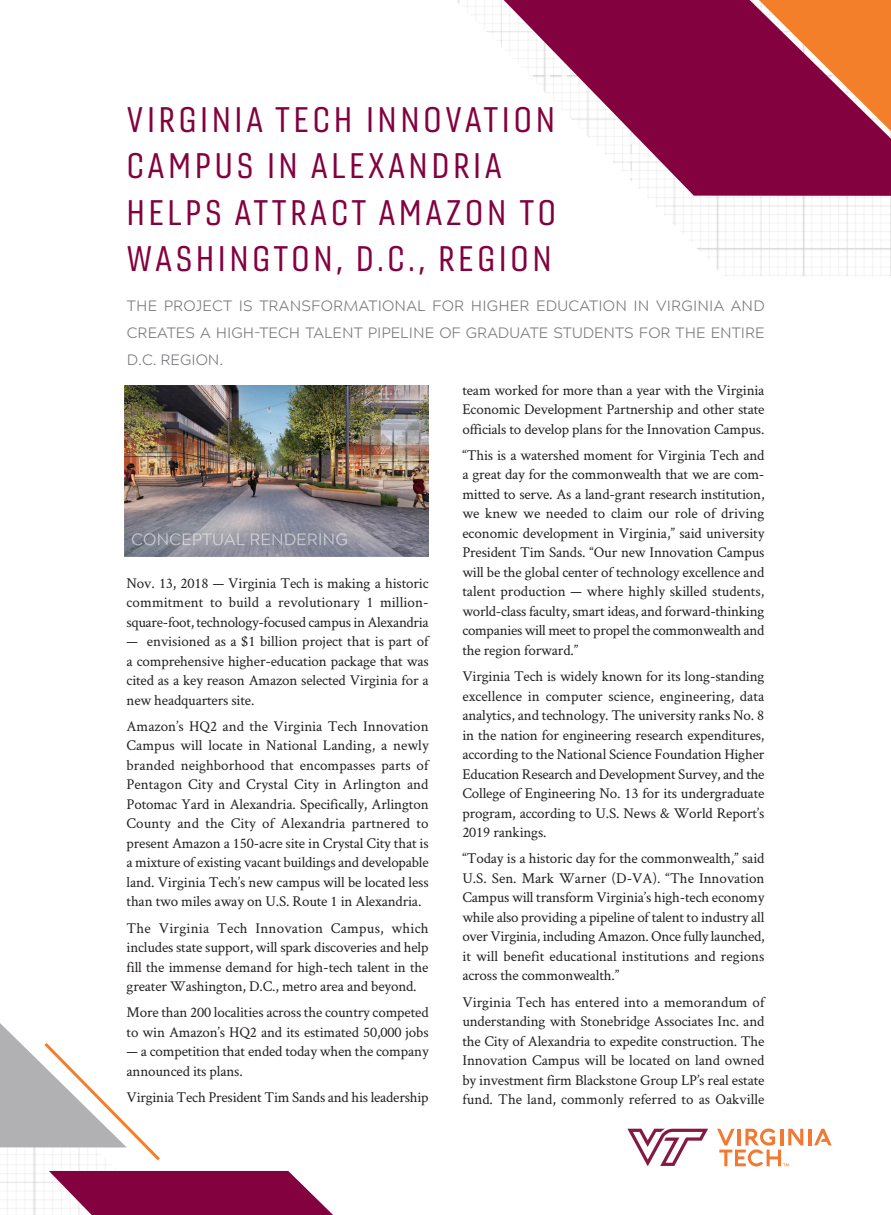
<style>
.page{position:relative;width:891px;height:1215px;background:#fff}
.page>*{position:absolute;margin:0;border:0;box-sizing:border-box;transform-origin:0 0}
.t1{font:34.5px/46.5px "Gineso Con Reg";letter-spacing:.12em;color:#83013e}
.Body_Copy{font:15px/19.5px "Crimson Text";letter-spacing:-.01em;color:#231f20;text-align:justify}
.t2{font:300 15px/27px "Acherus Grotesque";color:#76777a;text-align:justify}
</style>
<div class="page">
<img style="left:457px;top:0;width:434px;height:276px">
<img style="left:0;top:1164px;width:116px;height:51px">
<svg style="left:49px;top:1171px;width:284px;height:44px;background:#95275b"></svg>
<svg style="left:627px;top:1129px;width:81px;height:37px"></svg>
<hr style="left:808px;top:1129px;width:4px;height:16px;background:#f37932">
<svg style="left:814px;top:1129px;width:18px;height:16px"></svg>
<svg style="left:717px;top:1129px;width:86px;height:37px"></svg>
<svg style="left:0;top:1023px;width:160px;height:141px"></svg>
<svg style="left:504px;top:0;width:387px;height:196px;fill:#83013e"></svg>
<img style="left:125px;top:386px;width:304px;height:171px">
<p class="t1" style="left:127px;top:96px;width:431px">VIRGINIA TECH INNOVATION<br>CAMPUS IN ALEXANDRIA<br>HELPS ATTRACT AMAZON TO<br>WASHINGTON, D.C., REGION</p>
<p class="t2" style="left:127px;top:291px;width:639px">THE PROJECT IS TRANSFORMATIONAL FOR HIGHER EDUCATION IN VIRGINIA AND CREATES A HIGH-TECH TALENT PIPELINE OF GRADUATE STUDENTS FOR THE ENTIRE D.C. REGION.</p>
<p class="Body_Copy" style="left:127px;top:573px;width:304px">Nov. 13, 2018 — Virginia Tech is making a historic commitment to build a revolutionary 1 million&shy;square-foot, technology-focused campus in Alexandria</p>
<p class="Body_Copy" style="left:127px;top:631px;width:304px">— envisioned as a $1 billion project that is part of a comprehensive higher-education package that was cited as a key reason Amazon selected Virginia for a new headquarters site.</p>
<p class="Body_Copy" style="left:127px;top:716px;width:304px">Amazon’s HQ2 and the Virginia Tech Innovation Campus will locate in National Landing, a newly branded neighborhood that encompasses parts of Pentagon City and Crystal City in Arlington and Potomac Yard in Alexandria. Specifically, Arlington County and the City of Alexandria partnered to present Amazon a 150-acre site in Crystal City that is a mixture of existing vacant buildings and developable land. Virginia Tech’s new campus will be located less than two miles away on U.S. Route 1 in Alexandria.</p>
<p class="Body_Copy" style="left:127px;top:918px;width:304px">The Virginia Tech Innovation Campus, which includes state support, will spark discoveries and help fill the immense demand for high-tech talent in the greater Washington, D.C., metro area and beyond.</p>
<p class="Body_Copy" style="left:127px;top:1002px;width:304px">More than 200 localities across the country competed to win Amazon’s HQ2 and its estimated 50,000 jobs</p>
<p class="Body_Copy" style="left:127px;top:1041px;width:304px">— a competition that ended today when the company announced its plans.</p>
<p class="Body_Copy" style="left:127px;top:1087px;width:304px">Virginia Tech President Tim Sands and his leadership</p>
<p class="Body_Copy" style="left:462px;top:379px;width:304px">team worked for more than a year with the Virginia Economic Development Partnership and other state officials to develop plans for the Innovation Campus.</p>
<p class="Body_Copy" style="left:462px;top:445px;width:304px">“This is a watershed moment for Virginia Tech and a great day for the commonwealth that we are com&shy;mitted to serve. As a land-grant research institution, we knew we needed to claim our role of driving economic development in Virginia,” said university President Tim Sands. “Our new Innovation Campus will be the global center of technology excellence and talent production — where highly skilled students, world-class faculty, smart ideas, and forward-thinking companies will meet to propel the commonwealth and the region forward.”</p>
<p class="Body_Copy" style="left:462px;top:666px;width:304px">Virginia Tech is widely known for its long-standing excellence in computer science, engineering, data analytics, and technology. The university ranks No. 8 in the nation for engineering research expenditures, according to the National Science Foundation Higher Education Research and Development Survey, and the College of Engineering No. 13 for its undergraduate program, according to U.S. News &amp; World Report’s 2019 rankings.</p>
<p class="Body_Copy" style="left:462px;top:848px;width:304px">“Today is a historic day for the commonwealth,” said U.S. Sen. Mark Warner (D-VA). “The Innovation Campus will transform Virginia’s high-tech economy while also providing a pipeline of talent to industry all over Virginia, including Amazon. Once fully launched, it will benefit educational institutions and regions across the commonwealth.”</p>
<p class="Body_Copy" style="left:462px;top:991px;width:304px">Virginia Tech has entered into a memorandum of understanding with Stonebridge Associates Inc. and the City of Alexandria to expedite construction. The Innovation Campus will be located on land owned by investment firm Blackstone Group LP’s real estate fund. The land, commonly referred to as Oakville</p>
</div>
